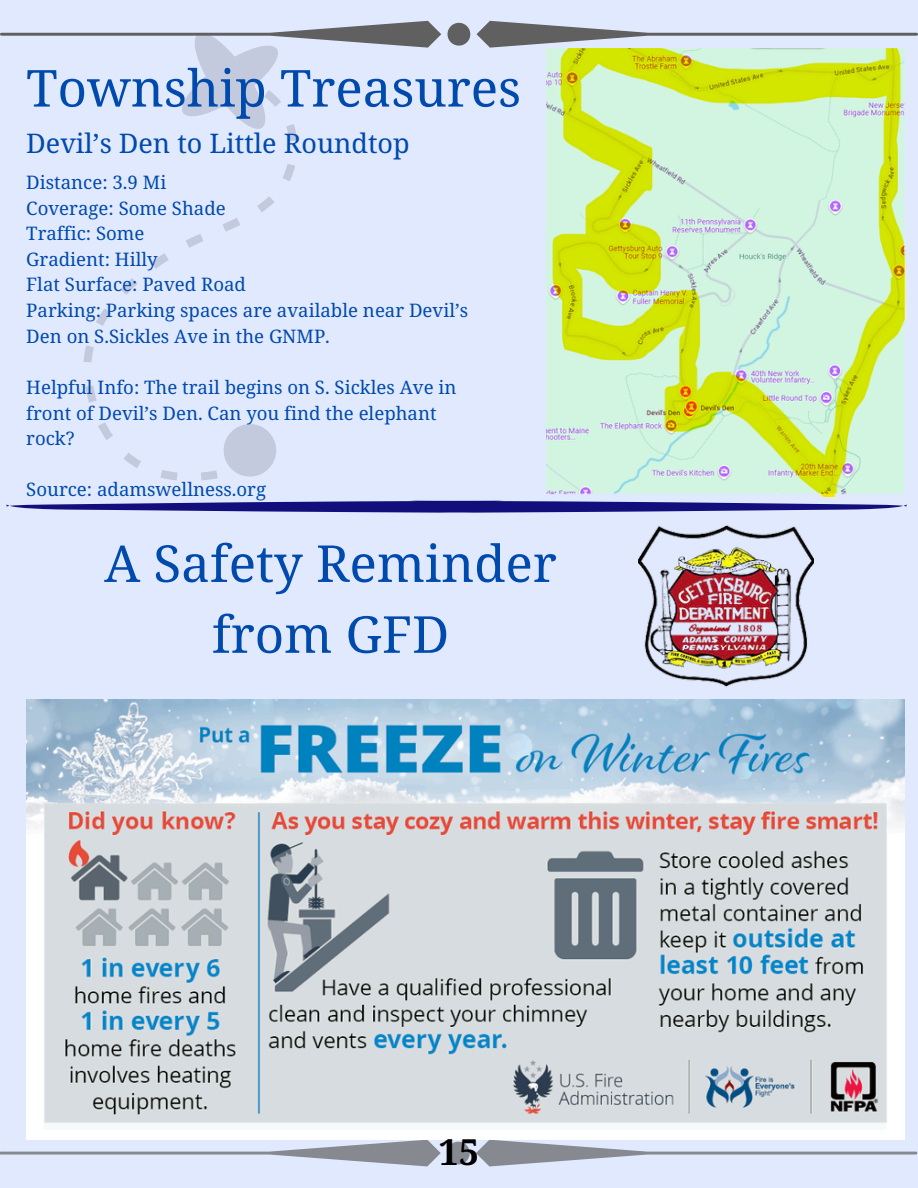
<style>
.page{position:relative;width:918px;height:1188px;background:#e1e9ff}
.page>*{position:absolute;margin:0;border:0;box-sizing:border-box;transform-origin:0 0}
.t1{font:51px/70.8px "Noto Serif Ethiopic";color:#004aad;text-align:center}
.t2{font:700 36px "Noto Serif Ethiopic";color:#000}
.t3{font:27px "Noto Serif Ethiopic";color:#004aad}
.t4{font:18.6px/25.7px "Noto Serif Ethiopic";color:#004aad}
</style>
<div class="page">
<svg style="left:84px;top:132px;width:213px;height:349px"></svg>
<div style="left:224px;top:424px;width:52px;height:53px;background:#c3cade;border-radius:50%"></div>
<svg style="left:477px;top:21px;width:441px;height:26px"></svg>
<svg style="left:0;top:21px;width:441px;height:111px"></svg>
<svg style="left:448px;top:23px;width:22px;height:23px"></svg>
<svg style="left:6px;top:501px;width:901px;height:12px"></svg>
<svg style="left:476px;top:1140px;width:441px;height:26px"></svg>
<svg style="left:0;top:1140px;width:441px;height:26px"></svg>
<svg style="left:447px;top:1142px;width:23px;height:22px"></svg>
<img style="left:546px;top:48px;width:359px;height:449px">
<img style="left:26px;top:700px;width:879px;height:440px">
<img style="left:638px;top:525px;width:176px;height:162px">
<p class="t1" style="left:26px;top:51px;width:496px">Township Treasures</p>
<p class="t3" style="left:26px;top:125px;width:385px">Devil’s Den to Little Roundtop</p>
<p class="t4" style="left:26px;top:169px;width:142px">Distance: 3.9 Mi</p>
<h1 class="t4" style="left:26px;top:195px;width:201px">Coverage: Some Shade</h1>
<h2 class="t4" style="left:26px;top:220px;width:120px">Traffic: Some</h2>
<p class="t4" style="left:26px;top:246px;width:133px">Gradient: Hilly</p>
<p class="t4" style="left:26px;top:271px;width:221px">Flat Surface: Paved Road</p>
<p class="t4" style="left:26px;top:297px;width:443px">Parking: Parking spaces are available near Devil’s<br>Den on S.Sickles Ave in the GNMP.</p>
<p class="t4" style="left:26px;top:374px;width:432px">Helpful Info: The trail begins on S. Sickles Ave in front of Devil’s Den. Can you find the elephant rock?</p>
<p class="t4" style="left:26px;top:476px;width:241px">Source: adamswellness.org</p>
<p class="t1" style="left:104px;top:527px;width:454px">A Safety Reminder from GFD</p>
<p class="t2" style="left:439px;top:1127px;width:42px">15</p>
</div>
